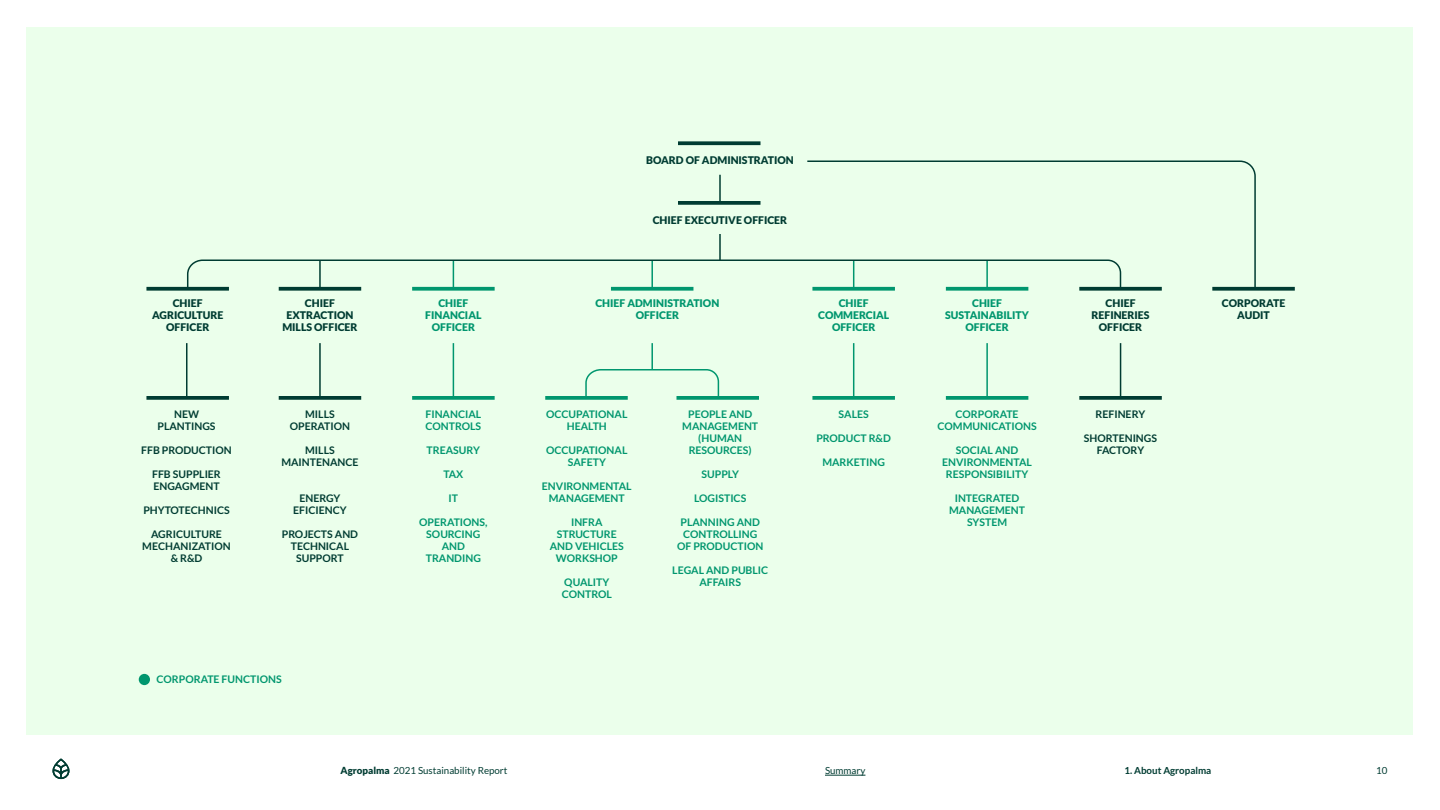
<style>
.page{position:relative;width:1440px;height:810px;background:#fff}
.page>*{position:absolute;margin:0;border:0;box-sizing:border-box;transform-origin:0 0}
.t1{font:700 10.5px/12px "Lato";color:#00966e;text-align:center}
.t2{font:700 10.5px/12px "Lato";color:#003c32;text-align:center}
.t3{font:900 10.5px/12px "Lato";color:#003c32;text-align:center}
.t4{font:900 10.5px/12px "Lato";color:#00966e;text-align:center}
.t5{font:9.75px "Lato";color:#003c32}
.t6{font:700 9.75px "Lato";color:#003c32}
.s1{font-weight:900}
</style>
<div class="page">
<svg style="left:52px;top:759px;width:18px;height:20px"></svg>
<hr style="left:825px;top:775px;width:40px;height:1px;background:#003c32">
<div style="left:27px;top:27px;width:1386px;height:708px;background:#ebffeb"></div>
<div style="left:139px;top:674px;width:11px;height:11px;background:#00966e;border-radius:50%"></div>
<svg style="left:678px;top:141px;width:82px;height:4px"></svg>
<svg style="left:678px;top:201px;width:82px;height:4px"></svg>
<svg style="left:1079px;top:396px;width:83px;height:4px"></svg>
<svg style="left:946px;top:396px;width:82px;height:4px"></svg>
<hr style="left:946px;top:287px;width:82px;height:4px;background:#57bd9c">
<svg style="left:812px;top:396px;width:83px;height:4px"></svg>
<hr style="left:812px;top:287px;width:83px;height:4px;background:#57bd9c">
<hr style="left:611px;top:287px;width:82px;height:4px;background:#57bd9c">
<svg style="left:412px;top:396px;width:83px;height:4px"></svg>
<svg style="left:545px;top:396px;width:83px;height:4px"></svg>
<svg style="left:676px;top:396px;width:83px;height:4px"></svg>
<hr style="left:412px;top:287px;width:83px;height:4px;background:#57bd9c">
<svg style="left:279px;top:396px;width:82px;height:4px"></svg>
<hr style="left:279px;top:287px;width:82px;height:4px;background:#578476">
<svg style="left:146px;top:396px;width:83px;height:4px"></svg>
<svg style="left:146px;top:287px;width:83px;height:4px"></svg>
<svg style="left:1212px;top:287px;width:83px;height:4px"></svg>
<hr style="left:1079px;top:287px;width:83px;height:4px;background:#578476">
<svg style="left:585px;top:369px;width:135px;height:29px"></svg>
<svg style="left:807px;top:160px;width:450px;height:130px"></svg>
<hr style="left:719px;top:234px;width:2px;height:26px;background:#003c32">
<hr style="left:719px;top:175px;width:2px;height:26px;background:#003c32">
<hr style="left:1120px;top:343px;width:1px;height:54px;background:#003c32">
<hr style="left:986px;top:343px;width:2px;height:54px;background:#00966e">
<svg style="left:186px;top:259px;width:936px;height:31px"></svg>
<hr style="left:986px;top:261px;width:2px;height:26px;background:#00966e">
<hr style="left:319px;top:343px;width:2px;height:54px;background:#003c32">
<hr style="left:186px;top:343px;width:2px;height:54px;background:#003c32">
<hr style="left:453px;top:343px;width:1px;height:54px;background:#00966e">
<hr style="left:651px;top:343px;width:2px;height:26px;background:#00966e">
<hr style="left:853px;top:343px;width:1px;height:54px;background:#00966e">
<p class="t3" style="left:646px;top:154px;width:149px">BOARD OF ADMINISTRATION</p>
<p class="t3" style="left:152px;top:297px;width:73px">CHIEF<br>AGRICULTURE<br>OFFICER</p>
<p class="t2" style="left:158px;top:408px;width:60px">NEW<br>PLANTINGS</p>
<p class="t2" style="left:141px;top:444px;width:92px">FFB PRODUCTION</p>
<p class="t2" style="left:152px;top:468px;width:70px;text-align:left">FFB SUPPLIER<br>ENGAGMENT</p>
<p class="t2" style="left:143px;top:504px;width:88px">PHYTOTECHNICS</p>
<p class="t2" style="left:142px;top:528px;width:90px">AGRICULTURE<br>MECHANIZATION &amp; R&amp;D</p>
<p class="t3" style="left:653px;top:214px;width:136px">CHIEF EXECUTIVE OFFICER</p>
<p class="t3" style="left:1092px;top:297px;width:59px">CHIEF<br>REFINERIES<br>OFFICER</p>
<p class="t3" style="left:282px;top:297px;width:77px">CHIEF<br>EXTRACTION<br>MILLS OFFICER</p>
<p class="t4" style="left:425px;top:297px;width:58px">CHIEF<br>FINANCIAL<br>OFFICER</p>
<p class="t4" style="left:595px;top:297px;width:125px">CHIEF ADMINISTRATION<br>OFFICER</p>
<p class="t4" style="left:818px;top:297px;width:73px">CHIEF<br>COMMERCIAL<br>OFFICER</p>
<p class="t4" style="left:945px;top:297px;width:85px">CHIEF<br>SUSTAINABILITY<br>OFFICER</p>
<p class="t3" style="left:1222px;top:297px;width:65px">CORPORATE<br>AUDIT</p>
<p class="t2" style="left:290px;top:408px;width:62px">MILLS<br>OPERATION</p>
<p class="t2" style="left:281px;top:444px;width:79px">MILLS<br>MAINTENANCE</p>
<p class="t2" style="left:293px;top:492px;width:55px">ENERGY<br>EFICIENCY</p>
<p class="t2" style="left:282px;top:528px;width:78px">PROJECTS AND<br>TECHNICAL<br>SUPPORT</p>
<p class="t1" style="left:426px;top:408px;width:57px;text-align:left">FINANCIAL<br>CONTROLS</p>
<p class="t1" style="left:427px;top:444px;width:55px">TREASURY</p>
<p class="t1" style="left:443px;top:468px;width:22px">TAX</p>
<p class="t1" style="left:449px;top:492px;width:11px">IT</p>
<p class="t1" style="left:419px;top:516px;width:70px">OPERATIONS,<br>SOURCING<br>AND<br>TRANDING</p>
<p class="t1" style="left:546px;top:408px;width:83px">OCCUPATIONAL<br>HEALTH</p>
<p class="t1" style="left:546px;top:444px;width:83px">OCCUPATIONAL<br>SAFETY</p>
<p class="t1" style="left:542px;top:480px;width:91px">ENVIRONMENTAL<br>MANAGEMENT</p>
<p class="t1" style="left:550px;top:516px;width:76px">INFRA<br>STRUCTURE<br>AND VEHICLES<br>WORKSHOP</p>
<p class="t1" style="left:562px;top:576px;width:52px;text-align:left">QUALITY<br>CONTROL</p>
<p class="t1" style="left:682px;top:408px;width:77px">PEOPLE AND<br>MANAGEMENT (HUMAN<br>RESOURCES)</p>
<p class="t1" style="left:702px;top:468px;width:39px">SUPPLY</p>
<p class="t1" style="left:694px;top:492px;width:54px">LOGISTICS</p>
<p class="t1" style="left:677px;top:516px;width:88px">PLANNING AND<br>CONTROLLING<br>OF PRODUCTION</p>
<p class="t1" style="left:672px;top:564px;width:98px">LEGAL AND PUBLIC<br>AFFAIRS</p>
<p class="t1" style="left:839px;top:408px;width:32px">SALES</p>
<p class="t1" style="left:816px;top:432px;width:76px">PRODUCT R&amp;D</p>
<p class="t1" style="left:822px;top:456px;width:64px">MARKETING</p>
<p class="t1" style="left:938px;top:408px;width:101px">CORPORATE<br>COMMUNICATIONS</p>
<p class="t1" style="left:942px;top:444px;width:91px">SOCIAL AND<br>ENVIRONMENTAL<br>RESPONSIBILITY</p>
<p class="t1" style="left:949px;top:492px;width:77px">INTEGRATED<br>MANAGEMENT<br>SYSTEM</p>
<p class="t2" style="left:1096px;top:408px;width:51px">REFINERY</p>
<p class="t2" style="left:1084px;top:432px;width:75px">SHORTENINGS<br>FACTORY</p>
<p class="t1" style="left:157px;top:673px;width:127px">CORPORATE FUNCTIONS</p>
<p class="t5" style="left:340px;top:765px;width:169px"><span class="s1">Agropalma</span> 2021 Sustainability Report</p>
<p class="t5" style="left:825px;top:765px;width:42px">Summary</p>
<p class="t6" style="left:1124px;top:765px;width:88px">1. About Agropalma</p>
<p class="t5" style="left:1376px;top:765px;width:13px">10</p>
</div>
